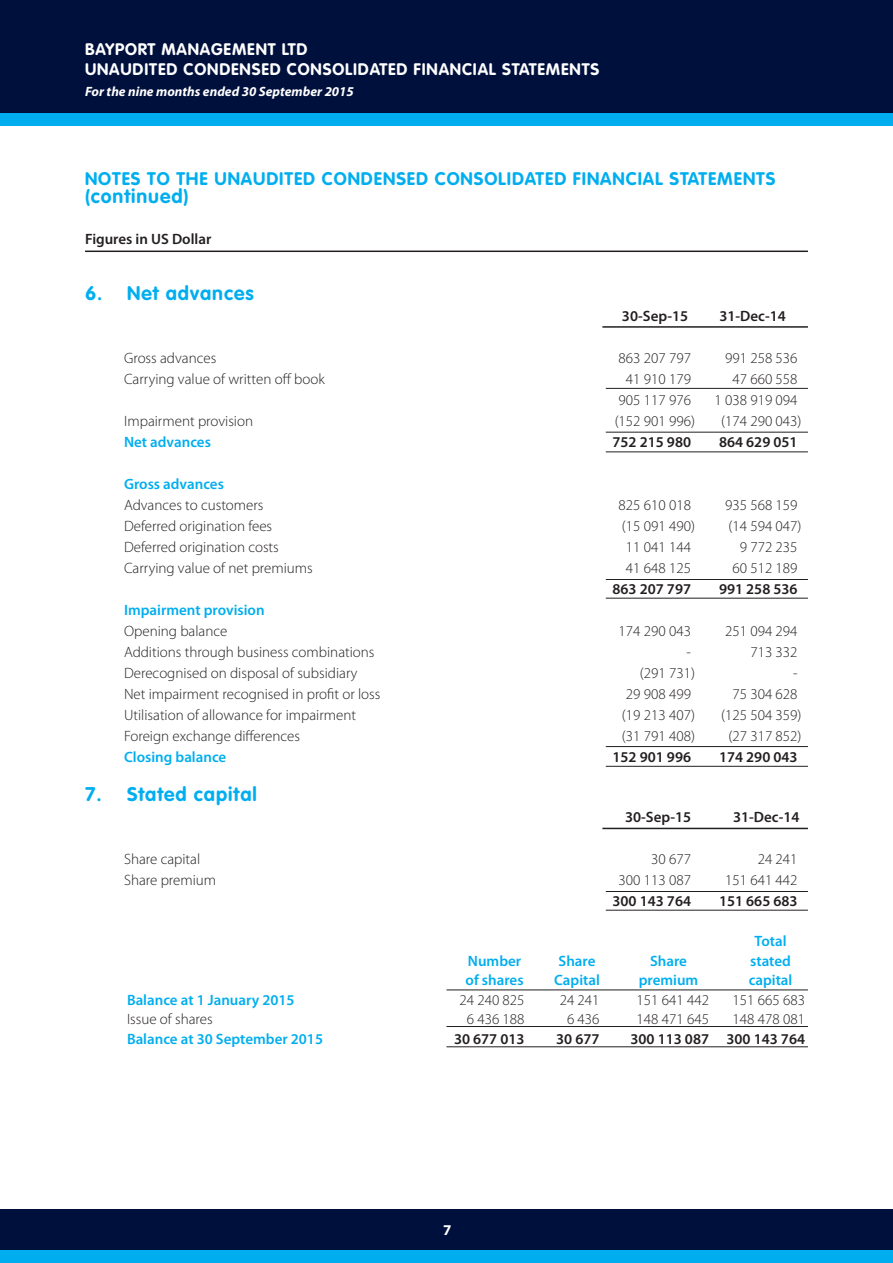
<style>
.page{position:relative;width:893px;height:1263px;background:#fff}
.page>*{position:absolute;margin:0;border:0;box-sizing:border-box;transform-origin:0 0}
.t1{font:700 19.5px "VAG Rounded";letter-spacing:.05em;color:#00aeef}
.t2{font:700 18px "VAG Rounded";letter-spacing:.05em;color:#00aeef}
.t3{font:700 16.5px/19.8px "VAG Rounded";letter-spacing:.05em;color:#fff}
.t4{font:300 15px "Myriad Pro";color:#231f20}
.t5{font:600 15px "Myriad Pro";color:#00aeef}
.t6{font:600 15px "Myriad Pro";color:#231f20}
.t7{font:700 15px "Myriad Pro";color:#fff}
.t8{font:italic 700 13.5px "Myriad Pro";color:#fff}
</style>
<div class="page">
<div style="left:0;top:0;width:893px;height:114px;background:#00103d"></div>
<div style="left:0;top:113px;width:893px;height:13px;background:#00aeef"></div>
<div style="left:0;top:1209px;width:893px;height:42px;background:#00103d"></div>
<div style="left:0;top:1250px;width:893px;height:13px;background:#00aeef"></div>
<hr style="left:85px;top:251px;width:723px;height:1px;background:#231f20">
<hr style="left:606px;top:432px;width:202px;height:1px;background:#231f20">
<hr style="left:606px;top:746px;width:202px;height:1px;background:#231f20">
<hr style="left:606px;top:388px;width:202px;height:1px;background:#231f20">
<hr style="left:606px;top:579px;width:202px;height:1px;background:#231f20">
<hr style="left:606px;top:891px;width:202px;height:1px;background:#231f20">
<hr style="left:606px;top:451px;width:202px;height:1px;background:#231f20">
<hr style="left:606px;top:766px;width:202px;height:1px;background:#231f20">
<hr style="left:606px;top:598px;width:202px;height:1px;background:#231f20">
<hr style="left:606px;top:910px;width:202px;height:1px;background:#231f20">
<hr style="left:602px;top:326px;width:206px;height:2px;background:#231f20">
<hr style="left:602px;top:828px;width:206px;height:1px;background:#231f20">
<hr style="left:446px;top:1026px;width:362px;height:1px;background:#231f20">
<hr style="left:446px;top:1046px;width:362px;height:1px;background:#231f20">
<hr style="left:446px;top:989px;width:362px;height:1px;background:#231f20">
<p class="t3" style="left:85px;top:39px;width:516px">BAYPORT MANAGEMENT LTD<br>UNAUDITED CONDENSED CONSOLIDATED FINANCIAL STATEMENTS</p>
<p class="t8" style="left:85px;top:82px;width:270px">For the nine months ended 30 September 2015</p>
<p class="t2" style="left:85px;top:168px;width:692px">NOTES TO THE UNAUDITED CONDENSED CONSOLIDATED FINANCIAL STATEMENTS</p>
<h1 class="t1" style="left:85px;top:185px;width:105px">(continued)</h1>
<p class="t6" style="left:85px;top:230px;width:128px">Figures in US Dollar</p>
<h1 class="t1" style="left:85px;top:281px;width:170px">6. Net advances</h1>
<p class="t6" style="left:622px;top:307px;width:68px">30-Sep-15</p>
<p class="t6" style="left:719px;top:307px;width:68px">31-Dec-14</p>
<p class="t4" style="left:124px;top:349px;width:94px">Gross advances</p>
<p class="t4" style="left:619px;top:349px;width:74px">863 207 797</p>
<p class="t4" style="left:725px;top:349px;width:74px">991 258 536</p>
<p class="t4" style="left:124px;top:370px;width:202px">Carrying value of written off book</p>
<p class="t4" style="left:626px;top:370px;width:67px">41 910 179</p>
<p class="t4" style="left:732px;top:370px;width:67px">47 660 558</p>
<p class="t4" style="left:619px;top:391px;width:74px">905 117 976</p>
<p class="t4" style="left:714px;top:391px;width:85px">1 038 919 094</p>
<p class="t4" style="left:124px;top:412px;width:131px">Impairment provision</p>
<p class="t4" style="left:615px;top:412px;width:82px">(152 901 996)</p>
<p class="t4" style="left:721px;top:412px;width:82px">(174 290 043)</p>
<p class="t5" style="left:124px;top:433px;width:88px">Net advances</p>
<p class="t6" style="left:612px;top:433px;width:80px">752 215 980</p>
<p class="t6" style="left:719px;top:433px;width:80px">864 629 051</p>
<p class="t5" style="left:124px;top:475px;width:101px">Gross advances</p>
<p class="t4" style="left:124px;top:496px;width:141px">Advances to customers</p>
<p class="t4" style="left:619px;top:496px;width:74px">825 610 018</p>
<p class="t4" style="left:725px;top:496px;width:74px">935 568 159</p>
<p class="t4" style="left:124px;top:517px;width:150px">Deferred origination fees</p>
<p class="t4" style="left:622px;top:517px;width:75px">(15 091 490)</p>
<p class="t4" style="left:728px;top:517px;width:75px">(14 594 047)</p>
<p class="t4" style="left:124px;top:538px;width:156px">Deferred origination costs</p>
<p class="t4" style="left:626px;top:538px;width:67px">11 041 144</p>
<p class="t4" style="left:740px;top:538px;width:59px">9 772 235</p>
<p class="t4" style="left:124px;top:559px;width:190px">Carrying value of net premiums</p>
<p class="t4" style="left:626px;top:559px;width:67px">41 648 125</p>
<p class="t4" style="left:732px;top:559px;width:67px">60 512 189</p>
<p class="t6" style="left:612px;top:580px;width:80px">863 207 797</p>
<p class="t6" style="left:719px;top:580px;width:80px">991 258 536</p>
<p class="t5" style="left:124px;top:601px;width:142px">Impairment provision</p>
<p class="t4" style="left:124px;top:622px;width:105px">Opening balance</p>
<p class="t4" style="left:619px;top:622px;width:74px">174 290 043</p>
<p class="t4" style="left:725px;top:622px;width:74px">251 094 294</p>
<p class="t4" style="left:124px;top:643px;width:252px">Additions through business combinations</p>
<p class="t4" style="left:687px;top:643px;width:6px">-</p>
<p class="t4" style="left:750px;top:643px;width:49px">713 332</p>
<p class="t4" style="left:124px;top:664px;width:235px">Derecognised on disposal of subsidiary</p>
<p class="t4" style="left:640px;top:664px;width:57px">(291 731)</p>
<p class="t4" style="left:793px;top:664px;width:6px">-</p>
<p class="t4" style="left:124px;top:685px;width:258px">Net impairment recognised in profit or loss</p>
<p class="t4" style="left:626px;top:685px;width:67px">29 908 499</p>
<p class="t4" style="left:732px;top:685px;width:67px">75 304 628</p>
<p class="t4" style="left:124px;top:706px;width:234px">Utilisation of allowance for impairment</p>
<p class="t4" style="left:622px;top:706px;width:75px">(19 213 407)</p>
<p class="t4" style="left:721px;top:706px;width:82px">(125 504 359)</p>
<p class="t4" style="left:124px;top:727px;width:177px">Foreign exchange differences</p>
<p class="t4" style="left:622px;top:727px;width:75px">(31 791 408)</p>
<p class="t4" style="left:728px;top:727px;width:75px">(27 317 852)</p>
<p class="t5" style="left:124px;top:748px;width:104px">Closing balance</p>
<p class="t6" style="left:612px;top:748px;width:80px">152 901 996</p>
<p class="t6" style="left:719px;top:748px;width:80px">174 290 043</p>
<h1 class="t1" style="left:85px;top:782px;width:173px">7. Stated capital</h1>
<p class="t6" style="left:625px;top:808px;width:68px">30-Sep-15</p>
<p class="t6" style="left:733px;top:808px;width:68px">31-Dec-14</p>
<p class="t4" style="left:124px;top:850px;width:78px">Share capital</p>
<p class="t4" style="left:651px;top:850px;width:41px">30 677</p>
<p class="t4" style="left:758px;top:850px;width:41px">24 241</p>
<p class="t4" style="left:124px;top:871px;width:94px">Share premium</p>
<p class="t4" style="left:619px;top:871px;width:74px">300 113 087</p>
<p class="t4" style="left:725px;top:871px;width:74px">151 641 442</p>
<p class="t6" style="left:612px;top:892px;width:80px">300 143 764</p>
<p class="t6" style="left:719px;top:892px;width:80px">151 665 683</p>
<p class="t5" style="left:755px;top:933px;width:33px">Total</p>
<p class="t5" style="left:468px;top:952px;width:55px">Number</p>
<p class="t5" style="left:559px;top:952px;width:38px">Share</p>
<p class="t5" style="left:650px;top:952px;width:38px">Share</p>
<p class="t5" style="left:750px;top:952px;width:42px">stated</p>
<p class="t5" style="left:466px;top:972px;width:60px">of shares</p>
<p class="t5" style="left:554px;top:972px;width:47px">Capital</p>
<p class="t5" style="left:639px;top:972px;width:61px">premium</p>
<p class="t5" style="left:749px;top:972px;width:45px">capital</p>
<p class="t5" style="left:127px;top:991px;width:169px">Balance at 1 January 2015</p>
<p class="t4" style="left:459px;top:991px;width:67px">24 240 825</p>
<p class="t4" style="left:560px;top:991px;width:41px">24 241</p>
<p class="t4" style="left:637px;top:991px;width:74px">151 641 442</p>
<p class="t4" style="left:733px;top:991px;width:74px">151 665 683</p>
<p class="t4" style="left:127px;top:1011px;width:87px">Issue of shares</p>
<p class="t4" style="left:467px;top:1011px;width:59px">6 436 188</p>
<p class="t4" style="left:567px;top:1011px;width:34px">6 436</p>
<p class="t4" style="left:637px;top:1011px;width:74px">148 471 645</p>
<p class="t4" style="left:733px;top:1011px;width:74px">148 478 081</p>
<p class="t5" style="left:127px;top:1030px;width:197px">Balance at 30 September 2015</p>
<p class="t6" style="left:454px;top:1030px;width:72px">30 677 013</p>
<p class="t6" style="left:556px;top:1030px;width:45px">30 677</p>
<p class="t6" style="left:630px;top:1030px;width:176px">300 113 087 300 143 764</p>
<p class="t7" style="left:443px;top:1220px;width:10px">7</p>
</div>
